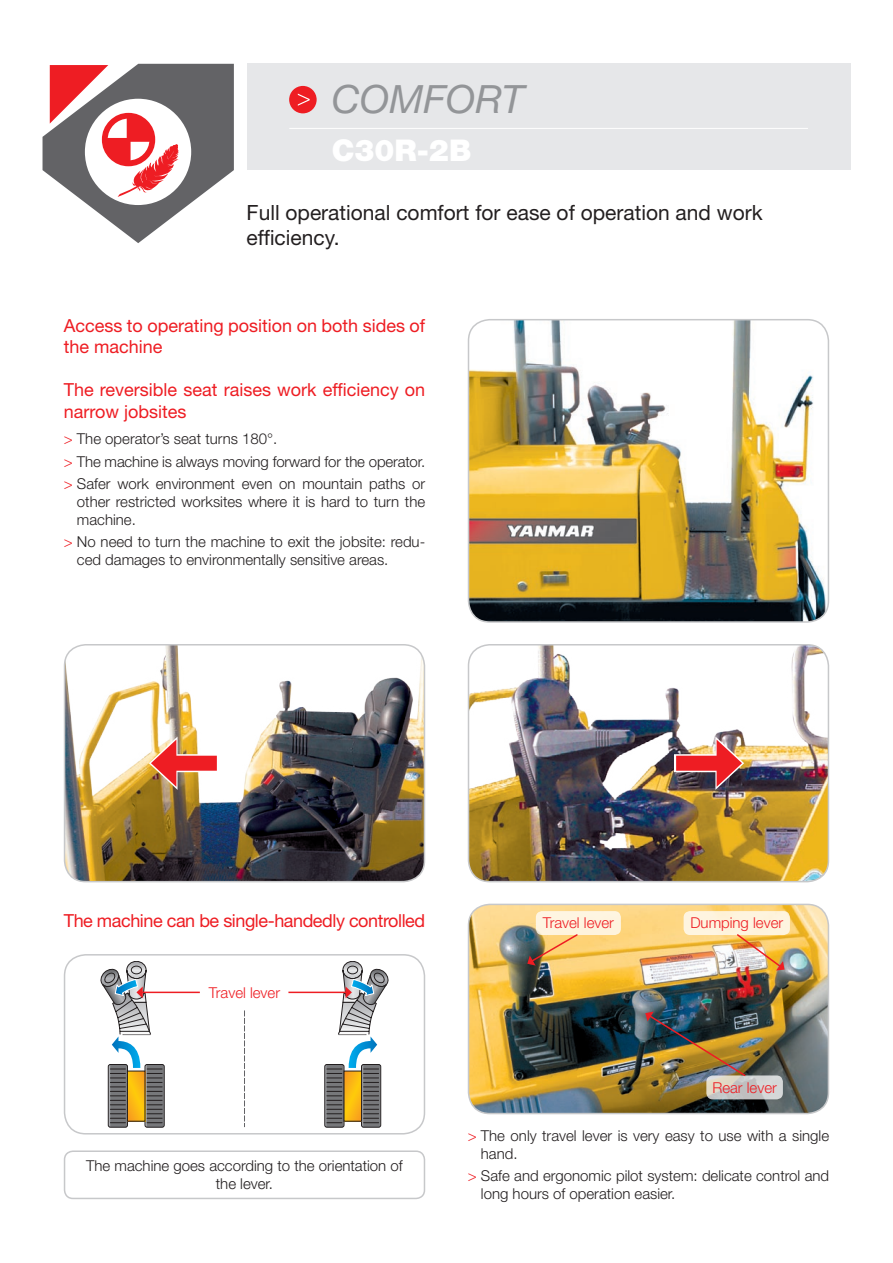
<style>
.page{position:relative;width:893px;height:1263px;background:#fff}
.page>*{position:absolute;margin:0;border:0;box-sizing:border-box;transform-origin:0 0}
.t1{font:italic 39px "Helvetica Neue LT Std";color:#939598}
.t2{font:900 30px "Helvetica Neue LT Std";color:#fff}
.t3{font:21px/25.2px "Helvetica Neue LT Std";color:#231f20}
.t4{font:18px/21.6px "Helvetica Neue LT Std";color:#ee1d23}
.t5{font:18px "Helvetica Neue LT Std";letter-spacing:-.025em;color:#ee1d23}
.t6{font:300 15px/18px "Helvetica Neue LT Std";color:#231f20}
.t7{font:300 15px "Helvetica Neue LT Std";color:#ee1d23}
.s1{color:#ee1d23}
</style>
<div class="page">
<div style="left:247px;top:64px;width:603px;height:106px;background:#e6e7e9"></div>
<svg style="left:43px;top:64px;width:191px;height:179px"></svg>
<div style="left:289px;top:86px;width:28px;height:27px;background:#ee1d23;border-radius:50%"></div>
<svg style="left:298px;top:94px;width:12px;height:12px"></svg>
<hr style="left:289px;top:128px;width:519px;height:1px;background:#fff">
<img style="left:467px;top:319px;width:363px;height:303px">
<img style="left:467px;top:903px;width:363px;height:210px">
<svg style="left:63px;top:1150px;width:363px;height:48px"></svg>
<svg style="left:63px;top:954px;width:363px;height:180px"></svg>
<img style="left:467px;top:644px;width:363px;height:238px">
<img style="left:63px;top:644px;width:363px;height:238px">
<svg style="left:674px;top:754px;width:41px;height:18px"></svg>
<div style="left:676px;top:756px;width:50px;height:15px;background:#ee1d23"></div>
<svg style="left:715px;top:736px;width:29px;height:54px"></svg>
<svg style="left:178px;top:754px;width:41px;height:18px"></svg>
<div style="left:166px;top:756px;width:51px;height:15px;background:#ee1d23"></div>
<svg style="left:149px;top:736px;width:29px;height:54px"></svg>
<hr style="left:142px;top:991px;width:58px;height:2px;background:#ee1d23">
<svg style="left:101px;top:956px;width:61px;height:167px"></svg>
<hr style="left:288px;top:991px;width:58px;height:2px;background:#ee1d23">
<svg style="left:327px;top:956px;width:61px;height:167px"></svg>
<svg style="left:527px;top:911px;width:94px;height:55px;background:#e8cd97"></svg>
<img style="left:684px;top:911px;width:106px;height:59px">
<img style="left:645px;top:1011px;width:138px;height:88px">
<h1 class="t1" style="left:332px;top:76px;width:194px">COMFORT</h1>
<h2 class="t2" style="left:332px;top:132px;width:141px">C30R-2B</h2>
<h3 class="t3" style="left:247px;top:199px;width:518px">Full operational comfort for ease of operation and work efficiency.</h3>
<p class="t4" style="left:64px;top:314px;width:363px">Access to operating position on both sides of the machine</p>
<p class="t4" style="left:64px;top:379px;width:363px">The reversible seat raises work efficiency on narrow jobsites</p>
<p class="t6" style="left:64px;top:428px;width:363px;line-height:22.2px"><span class="s1">&gt;</span> The operator’s seat turns 180°.<br><span class="s1">&gt;</span> The machine is always moving forward for the operator. <span class="s1">&gt;</span> Safer work environment even on mountain paths or</p>
<p class="t6" style="left:77px;top:492px;width:350px">other restricted worksites where it is hard to turn the machine.</p>
<p class="t6" style="left:77px;top:532px;width:350px;text-indent:-13px"><span class="s1">&gt;</span> No need to turn the machine to exit the jobsite: redu&shy;ced damages to environmentally sensitive areas.</p>
<p class="t5" style="left:64px;top:910px;width:363px">The machine can be single-handedly controlled</p>
<p class="t7" style="left:209px;top:983px;width:73px">Travel lever</p>
<p class="t6" style="left:86px;top:1156px;width:318px;text-align:center">The machine goes according to the orientation of the lever.</p>
<p class="t7" style="left:543px;top:914px;width:73px">Travel lever</p>
<p class="t7" style="left:690px;top:914px;width:94px">Dumping lever</p>
<p class="t7" style="left:712px;top:1078px;width:66px">Rear lever</p>
<p class="t6" style="left:481px;top:1126px;width:350px;text-indent:-13px"><span class="s1">&gt;</span> The only travel lever is very easy to use with a single hand.</p>
<p class="t6" style="left:481px;top:1166px;width:350px;text-indent:-13px"><span class="s1">&gt;</span> Safe and ergonomic pilot system: delicate control and long hours of operation easier.</p>
</div>
